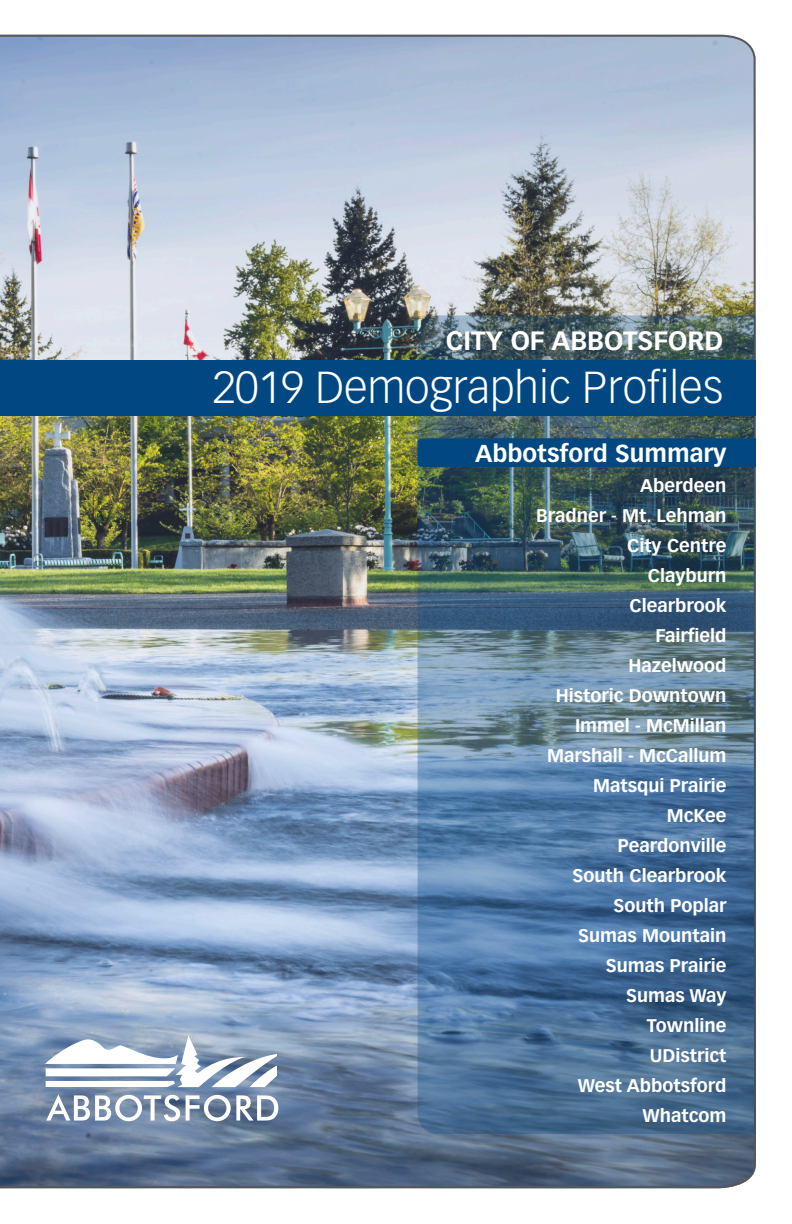
<style>
.page{position:relative;width:792px;height:1224px;background:#fff}
.page>*{position:absolute;margin:0;border:0;box-sizing:border-box;transform-origin:0 0}
.t1{font:300 44px "Vectora LT Std";color:#fff}
.t2{font:700 26px "Vectora LT Std";color:#fff}
.t3{font:700 24px "Vectora LT Std";color:#fff}
.t4{font:700 18px "Vectora LT Std";color:#fff}
</style>
<div class="page">
<img style="left:0;top:34px;width:756px;height:1155px">
<div style="left:0;top:360px;width:756px;height:55px;background:#014882"></div>
<svg style="left:418px;top:315px;width:338px;height:819px;background:#466c8a"></svg>
<p class="t2" style="left:446px;top:325px;width:279px">CITY OF ABBOTSFORD</p>
<p class="t1" style="left:213px;top:362px;width:512px">2019 Demographic Profiles</p>
<p class="t3" style="left:475px;top:439px;width:253px">Abbotsford Summary</p>
<p class="t4" style="left:640px;top:474px;width:88px">Aberdeen</p>
<p class="t4" style="left:536px;top:504px;width:192px">Bradner - Mt. Lehman</p>
<p class="t4" style="left:627px;top:534px;width:101px">City Centre</p>
<p class="t4" style="left:648px;top:564px;width:80px">Clayburn</p>
<p class="t4" style="left:630px;top:594px;width:99px">Clearbrook</p>
<p class="t4" style="left:655px;top:624px;width:73px">Fairfield</p>
<p class="t4" style="left:629px;top:654px;width:100px">Hazelwood</p>
<p class="t4" style="left:556px;top:684px;width:172px">Historic Downtown</p>
<p class="t4" style="left:575px;top:714px;width:153px">Immel - McMillan</p>
<p class="t4" style="left:547px;top:744px;width:181px">Marshall - McCallum</p>
<p class="t4" style="left:593px;top:774px;width:135px">Matsqui Prairie</p>
<p class="t4" style="left:667px;top:804px;width:61px">McKee</p>
<p class="t4" style="left:618px;top:834px;width:110px">Peardonville</p>
<p class="t4" style="left:573px;top:864px;width:156px">South Clearbrook</p>
<p class="t4" style="left:614px;top:894px;width:115px">South Poplar</p>
<p class="t4" style="left:578px;top:924px;width:150px">Sumas Mountain</p>
<p class="t4" style="left:606px;top:954px;width:122px">Sumas Prairie</p>
<p class="t4" style="left:626px;top:984px;width:102px">Sumas Way</p>
<p class="t4" style="left:647px;top:1014px;width:81px">Townline</p>
<p class="t4" style="left:650px;top:1044px;width:78px">UDistrict</p>
<p class="t4" style="left:578px;top:1074px;width:150px">West Abbotsford</p>
<p class="t4" style="left:643px;top:1104px;width:86px">Whatcom</p>
</div>
